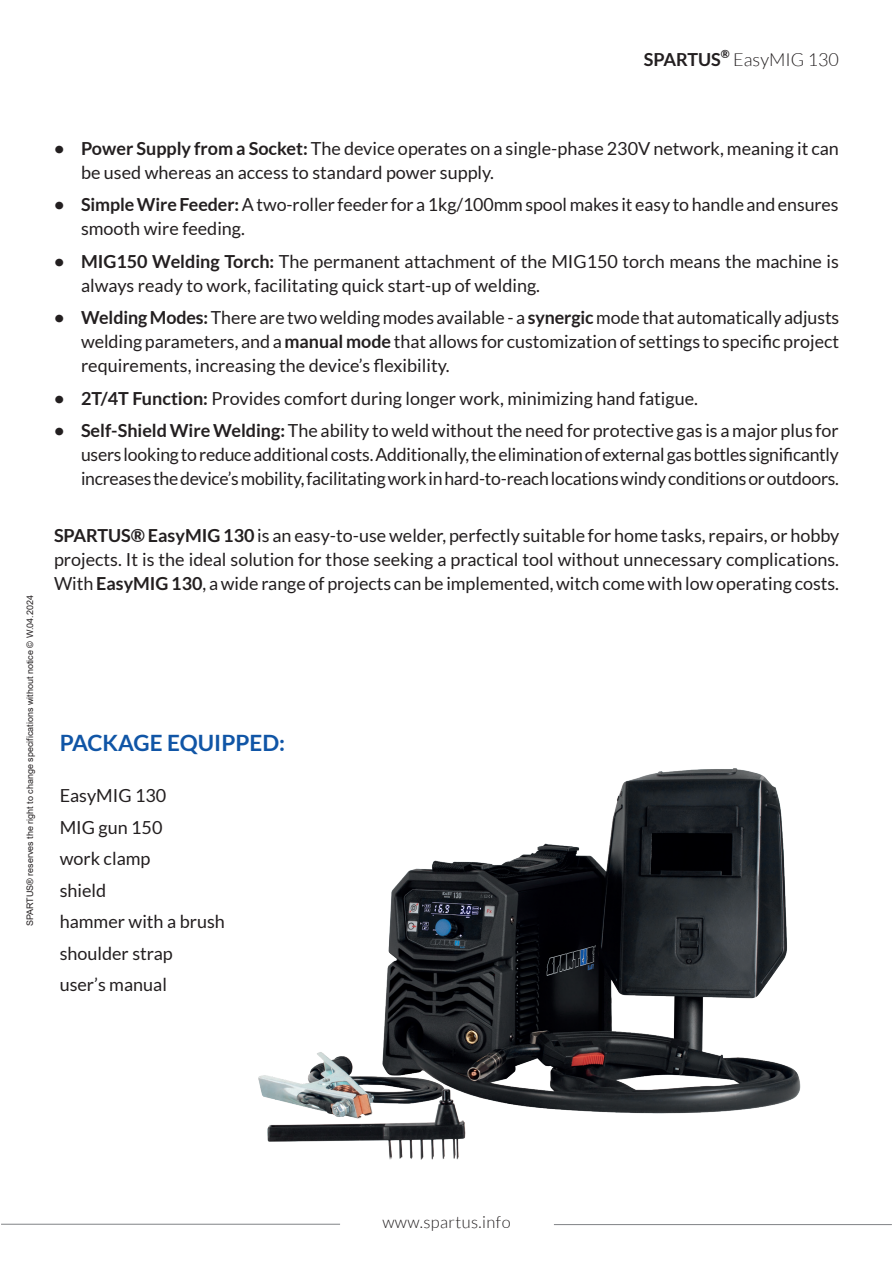
<style>
.page{position:relative;width:893px;height:1263px;background:#fff}
.page>*{position:absolute;margin:0;border:0;box-sizing:border-box;transform-origin:0 0}
.t1{font:700 22.5px "Lato";color:#1055a6}
.t2{font:18px/24px "Lato";color:#231f20}
.t3{font:300 18px "Lato";color:#231f20}
.t4{font:700 18px "Lato";color:#231f20}
.t5{font:300 16.5px "Lato";letter-spacing:.025em;color:#231f20}
.t6{font:700 11.25px "Lato";color:#231f20}
.t7{font:9px "Arial";color:#231f20}
.s1{font-weight:700}
</style>
<div class="page">
<img style="left:258px;top:768px;width:543px;height:392px">
<hr style="left:1px;top:1224px;width:339px;height:1px;background:#808285">
<hr style="left:554px;top:1224px;width:338px;height:1px;background:#808285">
<p class="t4" style="left:644px;top:49px;width:78px">SPARTUS</p>
<p class="t6" style="left:721px;top:47px;width:10px">®</p>
<p class="t3" style="left:733px;top:50px;width:107px">EasyMIG 130</p>
<p class="t7" style="left:24px;top:926px;width:333px;rotate:-90deg">SPARTUS® reserves the right to change specifications without notice © W.04.2024</p>
<p class="t2" style="left:81px;top:136px;width:759px;text-indent:-27px"><span class="s1">• Power Supply from a Socket:</span> The device operates on a single-phase 230V network, meaning it can be used whereas an access to standard power supply.</p>
<p class="t2" style="left:81px;top:193px;width:759px;text-indent:-27px"><span class="s1">• Simple Wire Feeder:</span> A two-roller feeder for a 1kg/100mm spool makes it easy to handle and ensures smooth wire feeding.</p>
<p class="t2" style="left:81px;top:249px;width:759px;text-indent:-27px"><span class="s1">• MIG150 Welding Torch:</span> The permanent attachment of the MIG150 torch means the machine is always ready to work, facilitating quick start-up of welding.</p>
<p class="t2" style="left:81px;top:306px;width:760px;text-align:justify;text-indent:-27px"><span class="s1">• Welding Modes:</span> There are two welding modes available - a <span class="s1">synergic</span> mode that automatically adjusts welding parameters, and a <span class="s1">manual mode</span> that allows for customization of settings to specific project requirements, increasing the device’s flexibility.</p>
<p class="t2" style="left:54px;top:386px;width:645px"><span class="s1">• 2T/4T Function:</span> Provides comfort during longer work, minimizing hand fatigue.</p>
<p class="t2" style="left:81px;top:419px;width:759px;text-align:justify;text-indent:-27px"><span class="s1">• Self-Shield Wire Welding:</span> The ability to weld without the need for protective gas is a major plus for users looking to reduce additional costs. Additionally, the elimination of external gas bottles significantly increases the device’s mobility, facilitating work in hard-to-reach locations windy conditions or outdoors.</p>
<p class="t2" style="left:54px;top:523px;width:787px;text-align:justify"><span class="s1">SPARTUS® EasyMIG 130</span> is an easy-to-use welder, perfectly suitable for home tasks, repairs, or hobby projects. It is the ideal solution for those seeking a practical tool without unnecessary complications.<br>With <span class="s1">EasyMIG 130</span>, a wide range of projects can be implemented, witch come with low operating costs.</p>
<p class="t1" style="left:60px;top:730px;width:227px">PACKAGE EQUIPPED:</p>
<p class="t2" style="left:60px;top:780px;width:167px;line-height:31.5px">EasyMIG 130<br>MIG gun 150<br>work clamp<br>shield<br>hammer with a brush shoulder strap<br>user’s manual</p>
<p class="t5" style="left:382px;top:1213px;width:130px">www.spartus.info</p>
</div>
